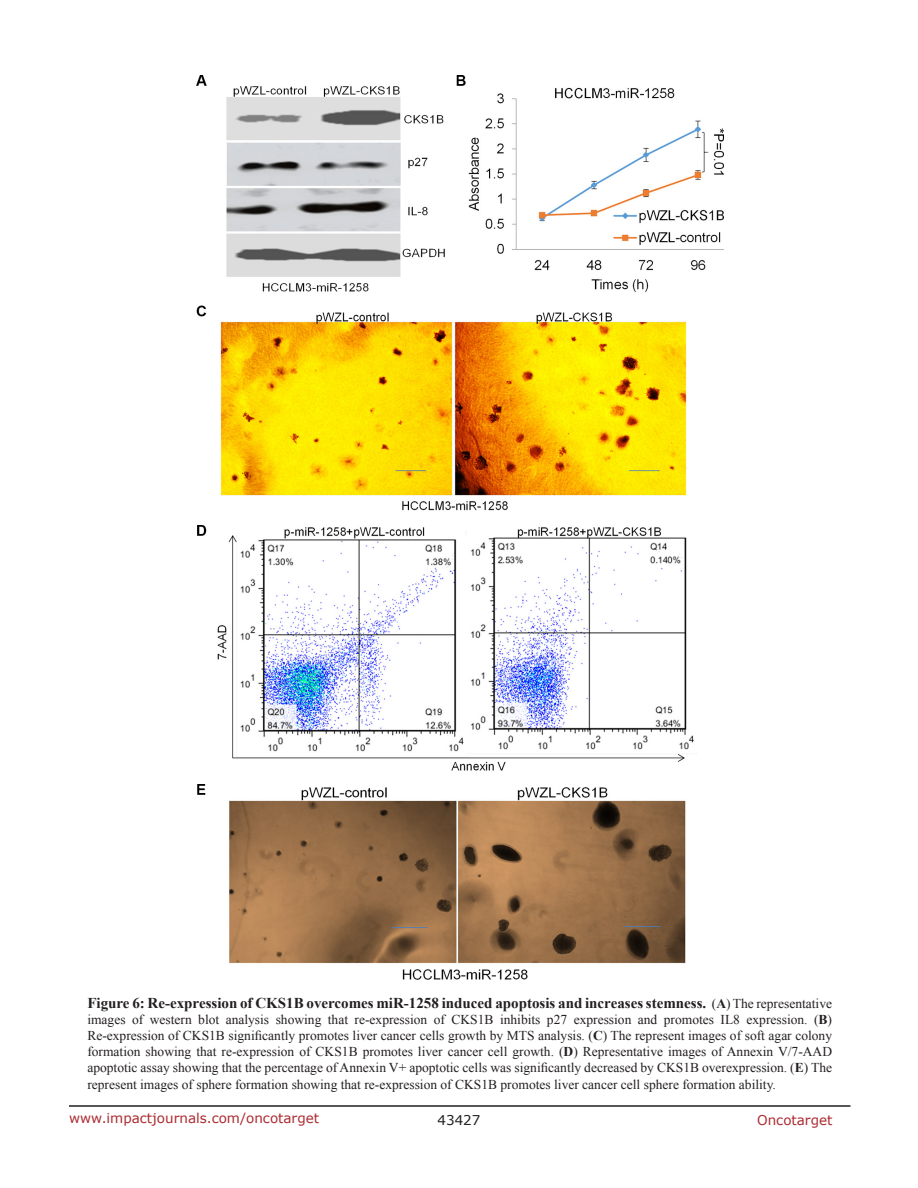
<style>
.page{position:relative;width:918px;height:1188px;background:#fff}
.page>*{position:absolute;margin:0;border:0;box-sizing:border-box;transform-origin:0 0}
.FigureText{font:700 15px "Times New Roman";color:#231f20}
.FigureText-2{font:13.5px/16.2px "Times New Roman";color:#231f20;text-align:justify}
.t1{font:13.5px "Verdana";color:#ac2b31}
.t2{font:13.5px "Verdana";color:#231f20}
.s1{font-weight:400;font-size:13.5px}
.s2{font-size:13.5px}
.s3{font-weight:700}
</style>
<div class="page">
<hr style="left:69px;top:1105px;width:781px;height:2px;background:#231f20">
<img style="left:196px;top:75px;width:527px;height:905px">
<p class="FigureText" style="left:87px;top:992px;width:746px">Figure 6: Re-expression of CKS1B overcomes miR-1258 induced apoptosis and increases stemness. <span class="s1">(</span><span class="s2">A</span><span class="s1">) The representative</span></p>
<p class="FigureText-2" style="left:87px;top:1011px;width:746px">images of western blot analysis showing that re-expression of CKS1B inhibits p27 expression and promotes IL8 expression. (<span class="s3">B</span>)<br>Re-expression of CKS1B significantly promotes liver cancer cells growth by MTS analysis. (<span class="s3">C</span>) The represent images of soft agar colony formation showing that re-expression of CKS1B promotes liver cancer cell growth. (<span class="s3">D</span>) Representative images of Annexin V/7-AAD apoptotic assay showing that the percentage of Annexin V+ apoptotic cells was significantly decreased by CKS1B overexpression. (<span class="s3">E</span>) The represent images of sphere formation showing that re-expression of CKS1B promotes liver cancer cell sphere formation ability.</p>
<p class="t1" style="left:69px;top:1109px;width:252px">www.impactjournals.com/oncotarget</p>
<p class="t2" style="left:438px;top:1111px;width:44px">43427</p>
<p class="t1" style="left:757px;top:1111px;width:77px">Oncotarget</p>
</div>
